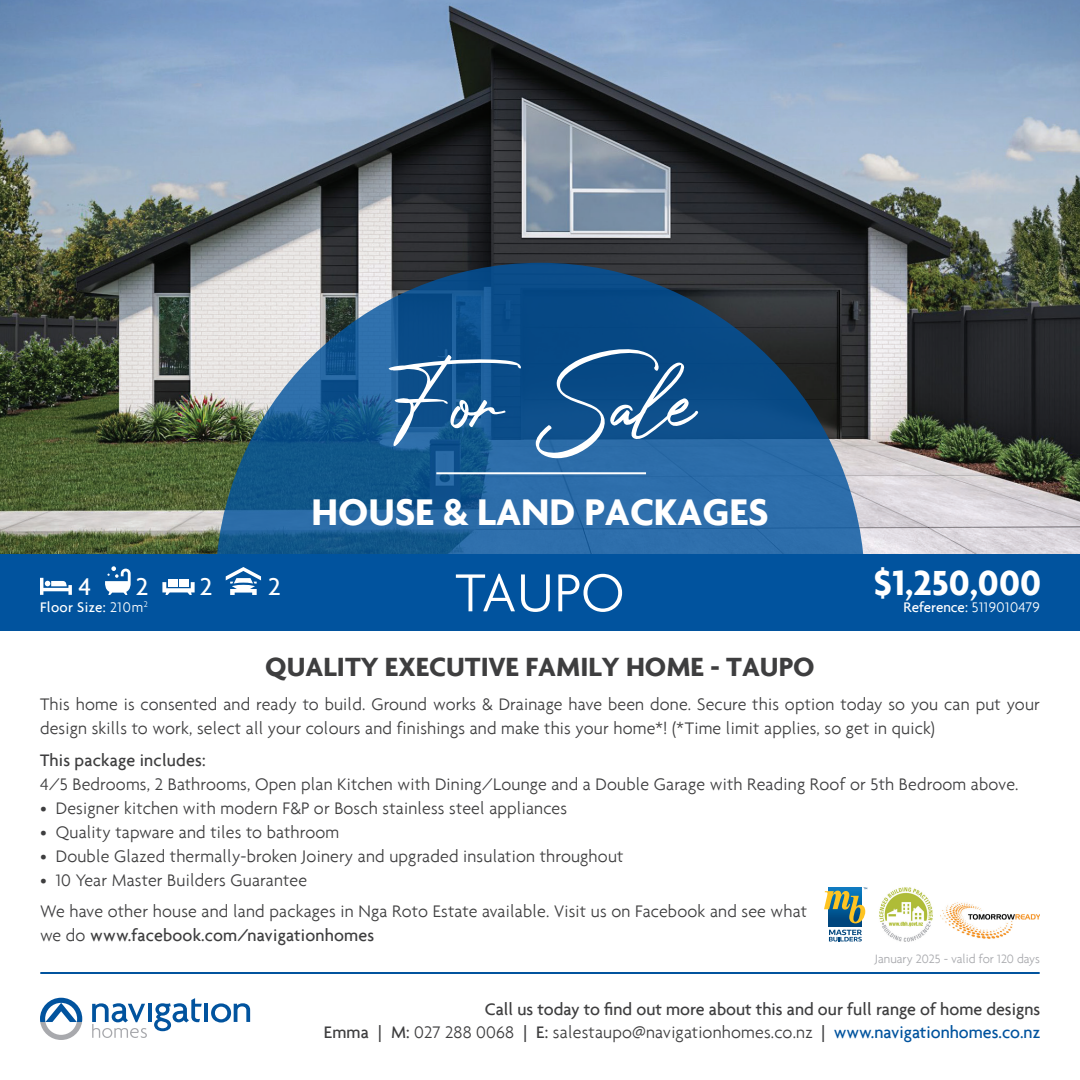
<style>
.page{position:relative;width:1080px;height:1080px;background:#fff}
.page>*{position:absolute;margin:0;border:0;box-sizing:border-box;transform-origin:0 0}
.t1{font:102.4px "Photograph Signature";color:#fff}
.t2{font:300 57.8px "Agenda";letter-spacing:.01em;color:#fff}
.t3{font:700 40px "Agenda";color:#fff}
.t4{font:700 37.6px "Agenda";color:#fff}
.t5{font:700 28.4px "Agenda";color:#3e3e3f}
.t6{font:500 26.1px "Agenda";color:#fff}
.t7{font:300 18px/24px "Agenda";letter-spacing:.01em;color:#3e3e3f}
.t8{font:500 18px/23px "Agenda";color:#3e3e3f;text-align:right}
.t9{font:500 15px "Agenda";color:#fff}
.t10{font:500 15px "Agenda";letter-spacing:.02em;color:#fff}
.t11{font:300 13px "Agenda";color:#a8a9ad}
.s1{font-weight:300}
.s2{color:#01539e}
</style>
<div class="page">
<hr style="left:148px;top:1004px;width:3px;height:18px;background:#01539e">
<svg style="left:154px;top:998px;width:48px;height:33px"></svg>
<hr style="left:204px;top:1004px;width:4px;height:18px;background:#01539e">
<svg style="left:211px;top:1003px;width:39px;height:20px"></svg>
<svg style="left:92px;top:1003px;width:55px;height:35px"></svg>
<svg style="left:40px;top:998px;width:42px;height:42px"></svg>
<hr style="left:41px;top:972px;width:998px;height:2px;background:#01539e">
<img style="left:879px;top:887px;width:54px;height:55px">
<img style="left:940px;top:902px;width:100px;height:37px">
<svg style="left:829px;top:923px;width:32px;height:3px"></svg>
<svg style="left:824px;top:887px;width:43px;height:36px;background:#7f9a84"></svg>
<svg style="left:829px;top:930px;width:33px;height:11px"></svg>
<img style="left:0;top:0;width:1080px;height:554px">
<div style="left:0;top:554px;width:1080px;height:76px;background:#01539e"></div>
<svg style="left:215px;top:263px;width:650px;height:318px;background:#2b608e"></svg>
<hr style="left:436px;top:472px;width:210px;height:2px;background:#fff">
<svg style="left:40px;top:578px;width:32px;height:17px"></svg>
<div style="left:168px;top:579px;width:10px;height:7px;background:#fff"></div>
<div style="left:179px;top:579px;width:10px;height:7px;background:#fff"></div>
<svg style="left:162px;top:582px;width:33px;height:13px"></svg>
<svg style="left:105px;top:566px;width:26px;height:29px"></svg>
<svg style="left:226px;top:567px;width:35px;height:28px"></svg>
<h1 class="t1" style="left:387px;top:311px;width:310px">For Sale</h1>
<h3 class="t6" style="left:78px;top:571px;width:14px">4</h3>
<h3 class="t6" style="left:136px;top:571px;width:14px">2</h3>
<h3 class="t6" style="left:200px;top:571px;width:14px">2</h3>
<h3 class="t6" style="left:268px;top:571px;width:14px">2</h3>
<p class="t10" style="left:40px;top:598px;width:109px">Floor Size: <span class="s1">210m</span><sup>2</sup></p>
<h3 class="t3" style="left:312px;top:487px;width:458px">HOUSE &amp; LAND PACKAGES</h3>
<h2 class="t2" style="left:455px;top:559px;width:171px">TAUPO</h2>
<h3 class="t5" style="left:265px;top:649px;width:551px">QUALITY EXECUTIVE FAMILY HOME - TAUPO</h3>
<h3 class="t4" style="left:874px;top:560px;width:169px">$1,250,000</h3>
<p class="t9" style="left:903px;top:598px;width:138px">Reference: <span class="s1">5119010479</span></p>
<p class="t7" style="left:40px;top:692px;width:1001px">This home is consented and ready to build. Ground works &amp; Drainage have been done. Secure this option today so you can put your design skills to work, select all your colours and finishings and make this your home*! (*Time limit applies, so get in quick)</p>
<p class="t8" style="left:40px;top:748px;width:167px">This package includes:</p>
<p class="t7" style="left:40px;top:772px;width:980px">4/5 Bedrooms, 2 Bathrooms, Open plan Kitchen with Dining/Lounge and a Double Garage with Reading Roof or 5th Bedroom above.</p>
<p class="t7" style="left:40px;top:796px;width:529px">• Designer kitchen with modern F&amp;P or Bosch stainless steel appliances</p>
<p class="t7" style="left:40px;top:820px;width:301px">• Quality tapware and tiles to bathroom</p>
<p class="t7" style="left:40px;top:844px;width:585px">• Double Glazed thermally-broken Joinery and upgraded insulation throughout</p>
<p class="t7" style="left:40px;top:865px;width:768px;line-height:31px">• 10 Year Master Builders Guarantee<br>We have other house and land packages in Nga Roto Estate available. Visit us on Facebook and see what</p>
<p class="t8" style="left:40px;top:923px;width:336px"><span class="s1">we do</span> www.facebook.com/navigationhomes</p>
<p class="t11" style="left:875px;top:951px;width:167px">January 2025 - valid for 120 days</p>
<p class="t8" style="left:324px;top:997px;width:718px">Call us today to find out more about this and our full range of home designs<br>Emma | M: <span class="s1">027 288 0068</span> | E: <span class="s1">salestaupo@navigationhomes.co.nz</span> | <span class="s2">www.navigationhomes.co.nz</span></p>
</div>
